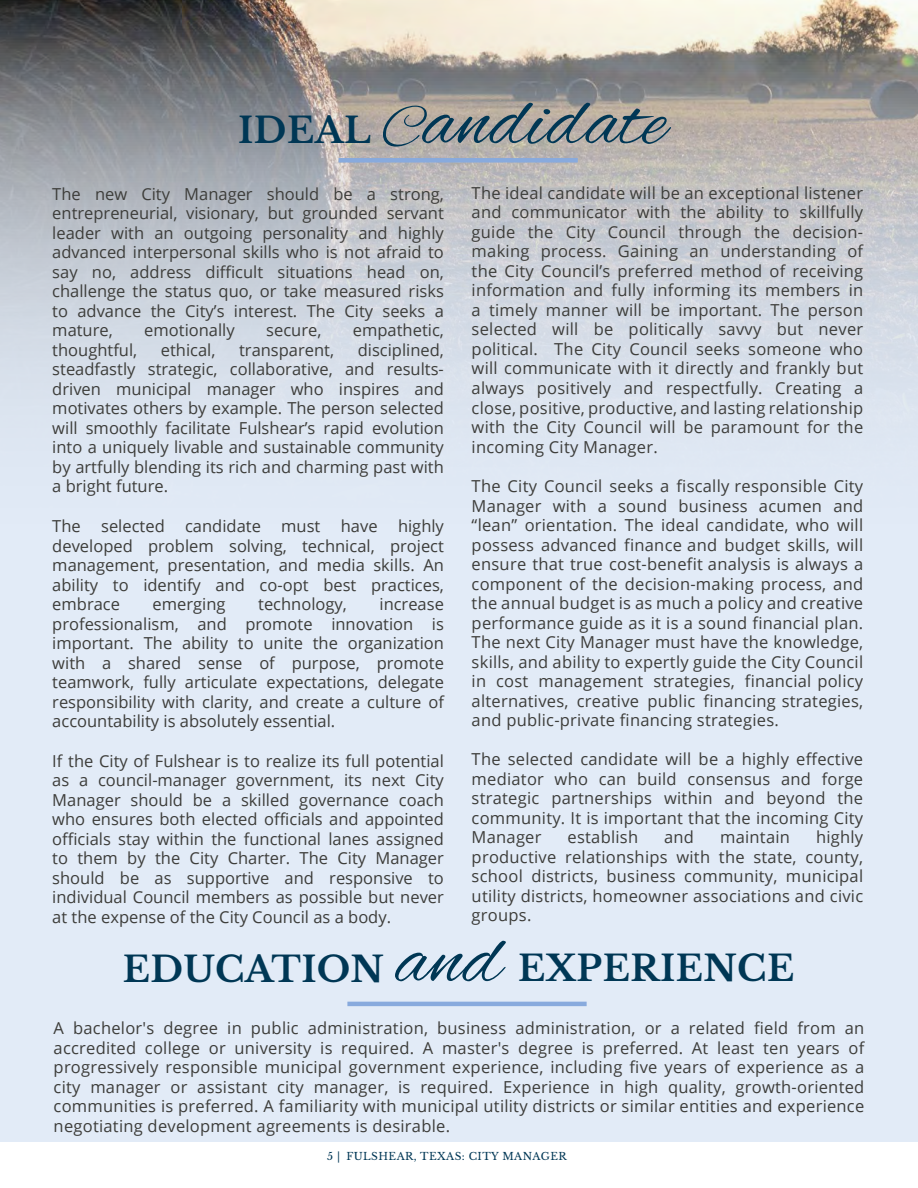
<style>
.page{position:relative;width:918px;height:1188px;background:#fff}
.page>*{position:absolute;margin:0;border:0;box-sizing:border-box;transform-origin:0 0}
.Main_Body-No_drop_ca{font:82.65px "Alex Brush";color:#003755}
.Main_Body-No_drop_ca-2{font:700 35.7px "Libre Baskerville";letter-spacing:.015em;color:#003755}
.Main_Body-No_drop_ca-3{font:16.5px/19.5px "Open Sans";color:#3d3d3a;text-align:justify}
.t1{font:10.5px "Libre Baskerville";letter-spacing:.04em;color:#003755}
.s1{font-family:"Libre Baskerville";font-weight:700;font-size:35.7px}
.s2{font-size:57.3px}
</style>
<div class="page">
<div style="left:0;top:0;width:918px;height:1141px;background:#e2ebf7"></div>
<img style="left:0;top:0;width:918px;height:390px">
<div style="left:339px;top:158px;width:239px;height:5px;background:#8ad"></div>
<hr style="left:347px;top:1002px;width:240px;height:4px;background:#8ad">
<p class="Main_Body-No_drop_ca" style="left:238px;top:75px;width:429px"><span class="s1">IDEAL</span> <span class="s2">C</span>andidate</p>
<p class="Main_Body-No_drop_ca-3" style="left:52px;top:184px;width:393px">The new City Manager should be a strong, entrepreneurial, visionary, but grounded servant leader with an outgoing personality and highly advanced interpersonal skills who is not afraid to say no, address difficult situations head on, challenge the status quo, or take measured risks to advance the City’s interest. The City seeks a mature,</p>
<p class="Main_Body-No_drop_ca-3" style="left:144px;top:320px;width:92px">emotionally</p>
<p class="Main_Body-No_drop_ca-3" style="left:266px;top:320px;width:57px">secure,</p>
<p class="Main_Body-No_drop_ca-3" style="left:353px;top:320px;width:92px">empathetic,</p>
<p class="Main_Body-No_drop_ca-3" style="left:52px;top:340px;width:86px">thoughtful,</p>
<p class="Main_Body-No_drop_ca-3" style="left:161px;top:340px;width:56px">ethical,</p>
<p class="Main_Body-No_drop_ca-3" style="left:239px;top:340px;width:97px">transparent,</p>
<p class="Main_Body-No_drop_ca-3" style="left:52px;top:340px;width:393px;text-indent:305px">disciplined, steadfastly strategic, collaborative, and results&shy;driven municipal manager who inspires and motivates others by example. The person selected will smoothly facilitate Fulshear’s rapid evolution into a uniquely livable and sustainable community by artfully blending its rich and charming past with a bright future.</p>
<p class="Main_Body-No_drop_ca-3" style="left:52px;top:516px;width:393px">The selected candidate must have highly developed problem solving, technical, project management, presentation, and media skills. An ability to identify and co-opt best practices, embrace</p>
<p class="Main_Body-No_drop_ca-3" style="left:153px;top:594px;width:74px">emerging</p>
<p class="Main_Body-No_drop_ca-3" style="left:258px;top:594px;width:90px">technology,</p>
<p class="Main_Body-No_drop_ca-3" style="left:52px;top:594px;width:393px;text-indent:327px">increase professionalism, and promote innovation is important. The ability to unite the organization with a shared sense of purpose, promote teamwork, fully articulate expectations, delegate responsibility with clarity, and create a culture of accountability is absolutely essential.</p>
<p class="Main_Body-No_drop_ca-3" style="left:52px;top:751px;width:393px">If the City of Fulshear is to realize its full potential as a council-manager government, its next City Manager should be a skilled governance coach who ensures both elected officials and appointed officials stay within the functional lanes assigned to them by the City Charter. The City Manager should be as supportive and responsive to individual Council members as possible but never at the expense of the City Council as a body.</p>
<p class="Main_Body-No_drop_ca-3" style="left:472px;top:183px;width:393px">The ideal candidate will be an exceptional listener and communicator with the ability to skillfully guide the City Council through the decision&shy;making process. Gaining an understanding of the City Council’s preferred method of receiving information and fully informing its members in a timely manner will be important. The person selected will be politically savvy but never political. The City Council seeks someone who will communicate with it directly and frankly but always positively and respectfully. Creating a close, positive, productive, and lasting relationship with the City Council will be paramount for the incoming City Manager.</p>
<p class="Main_Body-No_drop_ca-3" style="left:472px;top:476px;width:393px">The City Council seeks a fiscally responsible City Manager with a sound business acumen and “lean” orientation. The ideal candidate, who will possess advanced finance and budget skills, will ensure that true cost-benefit analysis is always a component of the decision-making process, and the annual budget is as much a policy and creative performance guide as it is a sound financial plan.<br>The next City Manager must have the knowledge, skills, and ability to expertly guide the City Council in cost management strategies, financial policy alternatives, creative public financing strategies, and public-private financing strategies.</p>
<p class="Main_Body-No_drop_ca-3" style="left:472px;top:749px;width:393px">The selected candidate will be a highly effective mediator who can build consensus and forge strategic partnerships within and beyond the community. It is important that the incoming City Manager</p>
<p class="Main_Body-No_drop_ca-3" style="left:472px;top:827px;width:393px;text-indent:344px">highly productive relationships with the state, county, school districts, business community, municipal utility districts, homeowner associations and civic groups.</p>
<p class="Main_Body-No_drop_ca-3" style="left:568px;top:827px;width:72px">establish</p>
<p class="Main_Body-No_drop_ca-3" style="left:664px;top:827px;width:31px">and</p>
<p class="Main_Body-No_drop_ca-3" style="left:720px;top:827px;width:71px">maintain</p>
<p class="Main_Body-No_drop_ca-2" style="left:123px;top:947px;width:263px">EDUCATION</p>
<p class="Main_Body-No_drop_ca" style="left:396px;top:913px;width:108px">and</p>
<p class="Main_Body-No_drop_ca-2" style="left:518px;top:946px;width:278px">EXPERIENCE</p>
<p class="Main_Body-No_drop_ca-3" style="left:54px;top:1018px;width:812px">A bachelor's degree in public administration, business administration, or a related field from an accredited college or university is required. A master's degree is preferred. At least ten years of progressively responsible municipal government experience, including five years of experience as a city manager or assistant city manager, is required. Experience in high quality, growth-oriented communities is preferred. A familiarity with municipal utility districts or similar entities and experience negotiating development agreements is desirable.</p>
<p class="t1" style="left:327px;top:1149px;width:241px">5 | FULSHEAR, TEXAS: CITY MANAGER</p>
</div>
